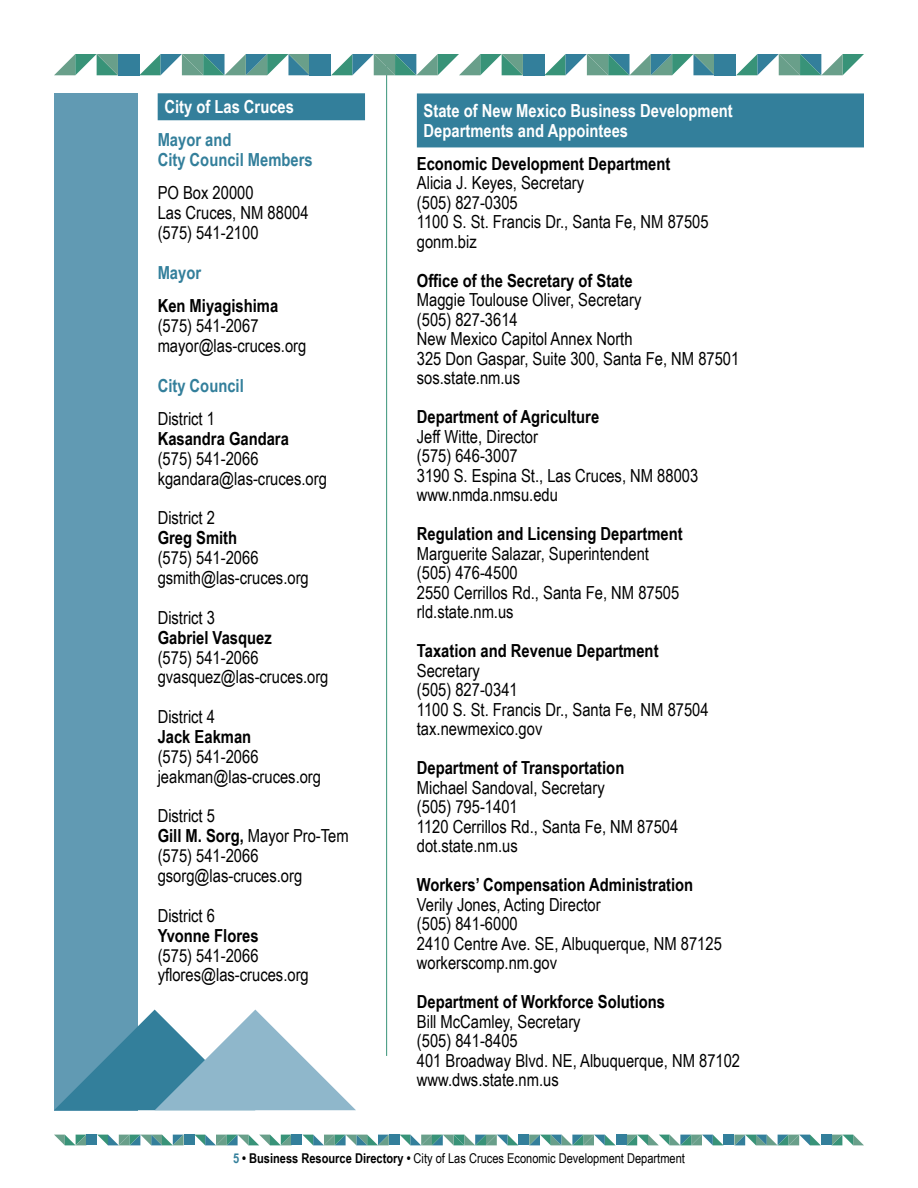
<style>
.page{position:relative;width:918px;height:1188px;background:#fff}
.page>*{position:absolute;margin:0;border:0;box-sizing:border-box;transform-origin:0 0}
.t1{font:18px/19.5px "Arial Narrow";color:#000}
.t2{font:700 18px "Arial Narrow";color:#000}
.t3{font:700 18px/19.5px "Arial Narrow";color:#fff}
.t4{font:700 18px/19.8px "Arial Narrow";color:#337f9b}
.t5{font:13.5px "Arial Narrow";color:#000}
.s1{font-weight:700}
.s2{font-weight:700;color:#337f9b}
</style>
<div class="page">
<svg style="left:54px;top:1135px;width:32px;height:10px"></svg>
<svg style="left:97px;top:1135px;width:87px;height:10px"></svg>
<div style="left:86px;top:1135px;width:11px;height:10px;background:#337f9b"></div>
<div style="left:184px;top:1135px;width:10px;height:10px;background:#337f9b"></div>
<svg style="left:194px;top:1135px;width:98px;height:10px"></svg>
<svg style="left:303px;top:1135px;width:86px;height:10px"></svg>
<div style="left:292px;top:1135px;width:10px;height:10px;background:#337f9b"></div>
<div style="left:389px;top:1135px;width:11px;height:10px;background:#337f9b"></div>
<svg style="left:832px;top:1135px;width:32px;height:10px"></svg>
<svg style="left:734px;top:1135px;width:87px;height:10px"></svg>
<div style="left:821px;top:1135px;width:11px;height:10px;background:#337f9b"></div>
<div style="left:724px;top:1135px;width:10px;height:10px;background:#337f9b"></div>
<svg style="left:626px;top:1135px;width:98px;height:10px"></svg>
<svg style="left:529px;top:1135px;width:86px;height:10px"></svg>
<svg style="left:400px;top:1135px;width:118px;height:10px"></svg>
<div style="left:616px;top:1135px;width:10px;height:10px;background:#337f9b"></div>
<div style="left:518px;top:1135px;width:11px;height:10px;background:#337f9b"></div>
<div style="left:54px;top:93px;width:84px;height:1017px;background:#619ab3"></div>
<div style="left:417px;top:93px;width:447px;height:54px;background:#337f9b"></div>
<div style="left:158px;top:93px;width:207px;height:27px;background:#337f9b"></div>
<hr style="left:386px;top:64px;width:1px;height:992px;background:#389378">
<svg style="left:54px;top:54px;width:64px;height:21px"></svg>
<svg style="left:139px;top:54px;width:171px;height:21px"></svg>
<div style="left:118px;top:54px;width:21px;height:21px;background:#337f9b"></div>
<div style="left:310px;top:54px;width:21px;height:21px;background:#337f9b"></div>
<svg style="left:331px;top:54px;width:192px;height:21px"></svg>
<svg style="left:544px;top:54px;width:171px;height:21px"></svg>
<svg style="left:736px;top:54px;width:128px;height:21px"></svg>
<div style="left:523px;top:54px;width:21px;height:21px;background:#337f9b"></div>
<div style="left:715px;top:54px;width:21px;height:21px;background:#337f9b"></div>
<svg style="left:54px;top:1010px;width:302px;height:100px"></svg>
<p class="t3" style="left:164px;top:96px;width:131px">City of Las Cruces</p>
<p class="t4" style="left:158px;top:130px;width:157px">Mayor and<br>City Council Members</p>
<p class="t1" style="left:158px;top:183px;width:152px">PO Box 20000<br>Las Cruces, NM 88004 (575) 541-2100</p>
<p class="t4" style="left:158px;top:262px;width:45px">Mayor</p>
<p class="t2" style="left:158px;top:295px;width:122px">Ken Miyagishima</p>
<p class="t1" style="left:158px;top:316px;width:150px">(575) 541-2067 mayor@las-cruces.org</p>
<p class="t4" style="left:158px;top:375px;width:88px">City Council</p>
<p class="t1" style="left:158px;top:409px;width:59px">District 1</p>
<p class="t2" style="left:158px;top:428px;width:133px">Kasandra Gandara</p>
<p class="t1" style="left:158px;top:448px;width:171px">(575) 541-2066 kgandara@las-cruces.org</p>
<p class="t1" style="left:158px;top:508px;width:59px">District 2</p>
<p class="t2" style="left:158px;top:527px;width:81px">Greg Smith</p>
<p class="t1" style="left:158px;top:548px;width:153px">(575) 541-2066 gsmith@las-cruces.org</p>
<p class="t1" style="left:158px;top:608px;width:59px">District 3</p>
<p class="t2" style="left:158px;top:627px;width:116px">Gabriel Vasquez</p>
<p class="t1" style="left:158px;top:647px;width:172px">(575) 541-2066 gvasquez@las-cruces.org</p>
<p class="t1" style="left:158px;top:707px;width:59px">District 4</p>
<p class="t2" style="left:158px;top:726px;width:95px">Jack Eakman</p>
<p class="t1" style="left:158px;top:747px;width:165px">(575) 541-2066 jeakman@las-cruces.org</p>
<p class="t1" style="left:158px;top:806px;width:193px">District 5<br><span class="s1">Gill M. Sorg,</span> Mayor Pro-Tem (575) 541-2066 gsorg@las-cruces.org</p>
<p class="t1" style="left:158px;top:906px;width:59px">District 6</p>
<p class="t2" style="left:158px;top:925px;width:102px">Yvonne Flores</p>
<p class="t1" style="left:158px;top:945px;width:153px">(575) 541-2066 yflores@las-cruces.org</p>
<p class="t3" style="left:424px;top:101px;width:311px">State of New Mexico Business Development<br>Departments and Appointees</p>
<p class="t2" style="left:417px;top:153px;width:255px">Economic Development Department</p>
<p class="t1" style="left:417px;top:173px;width:293px">Alicia J. Keyes, Secretary<br>(505) 827-0305<br>1100 S. St. Francis Dr., Santa Fe, NM 87505 gonm.biz</p>
<p class="t2" style="left:417px;top:270px;width:217px">Office of the Secretary of State</p>
<p class="t1" style="left:417px;top:290px;width:324px">Maggie Toulouse Oliver, Secretary<br>(505) 827-3614<br>New Mexico Capitol Annex North<br>325 Don Gaspar, Suite 300, Santa Fe, NM 87501 sos.state.nm.us</p>
<p class="t2" style="left:417px;top:406px;width:184px">Department of Agriculture</p>
<p class="t1" style="left:417px;top:427px;width:283px">Jeff Witte, Director<br>(575) 646-3007<br>3190 S. Espina St., Las Cruces, NM 88003 www.nmda.nmsu.edu</p>
<p class="t2" style="left:417px;top:523px;width:267px">Regulation and Licensing Department</p>
<p class="t1" style="left:417px;top:543px;width:264px">Marguerite Salazar, Superintendent (505) 476-4500<br>2550 Cerrillos Rd., Santa Fe, NM 87505 rld.state.nm.us</p>
<p class="t2" style="left:417px;top:640px;width:243px">Taxation and Revenue Department</p>
<p class="t1" style="left:417px;top:660px;width:293px">Secretary<br>(505) 827-0341<br>1100 S. St. Francis Dr., Santa Fe, NM 87504 tax.newmexico.gov</p>
<p class="t2" style="left:417px;top:757px;width:209px">Department of Transportation</p>
<p class="t1" style="left:417px;top:777px;width:263px">Michael Sandoval, Secretary<br>(505) 795-1401<br>1120 Cerrillos Rd., Santa Fe, NM 87504 dot.state.nm.us</p>
<p class="t2" style="left:417px;top:874px;width:278px">Workers’ Compensation Administration</p>
<p class="t1" style="left:417px;top:894px;width:307px">Verily Jones, Acting Director<br>(505) 841-6000<br>2410 Centre Ave. SE, Albuquerque, NM 87125 workerscomp.nm.gov</p>
<p class="t2" style="left:417px;top:991px;width:250px">Department of Workforce Solutions</p>
<p class="t1" style="left:417px;top:1011px;width:325px">Bill McCamley, Secretary<br>(505) 841-8405<br>401 Broadway Blvd. NE, Albuquerque, NM 87102 www.dws.state.nm.us</p>
<p class="t5" style="left:233px;top:1151px;width:453px"><span class="s2">5</span> <span class="s1">• Business Resource Directory •</span> City of Las Cruces Economic Development Department</p>
</div>
